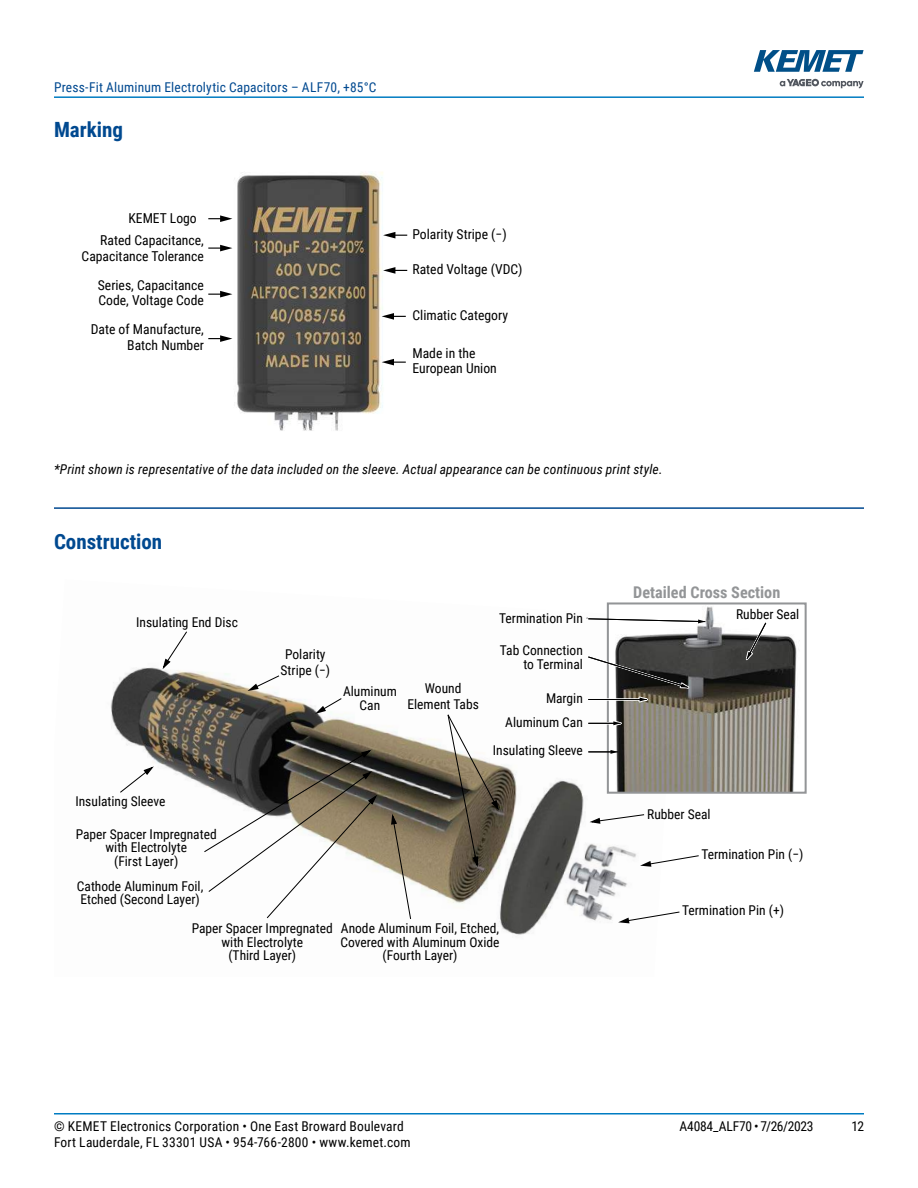
<style>
.page{position:relative;width:918px;height:1188px;background:#fff}
.page>*{position:absolute;margin:0;border:0;box-sizing:border-box;transform-origin:0 0}
.t1{font:700 21px "Roboto Condensed";color:#004990}
.t2{font:700 16.2px "Roboto Condensed";color:#939597}
.t3{font:13.65px/15.1px "Roboto Condensed";color:#000}
.t4{font:13.5px/13.5px "Roboto Condensed";color:#000;text-align:center}
.t5{font:italic 13.5px "Roboto Condensed";letter-spacing:.01em;color:#000}
.t6{font:13.5px "Roboto Condensed";letter-spacing:.01em;color:#004990}
</style>
<div class="page">
<hr style="left:54px;top:1113px;width:810px;height:2px;background:#007cc2">
<hr style="left:54px;top:96px;width:810px;height:2px;background:#007cc2">
<svg style="left:780px;top:79px;width:84px;height:9px"></svg>
<svg style="left:754px;top:50px;width:110px;height:22px"></svg>
<hr style="left:54px;top:507px;width:810px;height:2px;background:#004990">
<img style="left:220px;top:172px;width:188px;height:259px">
<svg style="left:208px;top:245px;width:24px;height:6px"></svg>
<svg style="left:208px;top:215px;width:24px;height:7px"></svg>
<svg style="left:383px;top:267px;width:24px;height:7px"></svg>
<svg style="left:383px;top:232px;width:24px;height:6px"></svg>
<svg style="left:208px;top:291px;width:24px;height:6px"></svg>
<svg style="left:208px;top:335px;width:24px;height:7px"></svg>
<svg style="left:382px;top:313px;width:24px;height:7px"></svg>
<svg style="left:382px;top:359px;width:24px;height:6px"></svg>
<img style="left:111px;top:603px;width:526px;height:332px">
<svg style="left:640px;top:855px;width:59px;height:12px"></svg>
<svg style="left:315px;top:697px;width:28px;height:17px"></svg>
<svg style="left:447px;top:713px;width:53px;height:157px"></svg>
<svg style="left:587px;top:814px;width:58px;height:11px"></svg>
<svg style="left:119px;top:765px;width:37px;height:29px"></svg>
<svg style="left:161px;top:630px;width:27px;height:41px"></svg>
<svg style="left:618px;top:911px;width:62px;height:12px"></svg>
<svg style="left:390px;top:811px;width:22px;height:109px"></svg>
<svg style="left:203px;top:748px;width:176px;height:171px"></svg>
<svg style="left:248px;top:674px;width:32px;height:17px"></svg>
<img style="left:610px;top:605px;width:190px;height:186px">
<div style="left:607px;top:602px;width:200px;height:192px;border:2px solid #939597"></div>
<svg style="left:586px;top:616px;width:119px;height:7px"></svg>
<svg style="left:588px;top:750px;width:30px;height:4px"></svg>
<svg style="left:586px;top:654px;width:110px;height:50px"></svg>
<svg style="left:588px;top:719px;width:41px;height:9px"></svg>
<svg style="left:743px;top:620px;width:26px;height:46px"></svg>
<p class="t6" style="left:54px;top:82px;width:324px">Press-Fit Aluminum Electrolytic Capacitors – ALF70, +85°C</p>
<h1 class="t1" style="left:54px;top:115px;width:71px">Marking</h1>
<p class="t3" style="left:100px;top:207px;width:105px;line-height:22.8px;text-indent:28px">KEMET Logo<br>Rated Capacitance,</p>
<p class="t3" style="left:82px;top:249px;width:124px">Capacitance Tolerance</p>
<p class="t3" style="left:98px;top:279px;width:108px">Series, Capacitance<br>Code, Voltage Code</p>
<p class="t3" style="left:91px;top:323px;width:115px;text-align:right">Date of Manufacture,<br>Batch Number</p>
<p class="t3" style="left:412px;top:228px;width:96px">Polarity Stripe (−)</p>
<p class="t3" style="left:412px;top:262px;width:112px">Rated Voltage (VDC)</p>
<p class="t3" style="left:412px;top:308px;width:97px">Climatic Category</p>
<p class="t3" style="left:412px;top:347px;width:86px">Made in the<br>European Union</p>
<p class="t5" style="left:54px;top:463px;width:610px">*Print shown is representative of the data included on the sleeve. Actual appearance can be continuous print style.</p>
<h1 class="t1" style="left:54px;top:527px;width:110px">Construction</h1>
<p class="t4" style="left:136px;top:617px;width:103px">Insulating End Disc</p>
<p class="t4" style="left:75px;top:796px;width:92px">Insulating Sleeve</p>
<p class="t4" style="left:76px;top:828px;width:143px">Paper Spacer Impregnated with Electrolyte<br>(First Layer)</p>
<p class="t4" style="left:77px;top:880px;width:128px;text-align:left">Cathode Aluminum Foil,<br>Etched (Second Layer)</p>
<p class="t4" style="left:281px;top:647px;width:51px;line-height:16.2px">Polarity<br>Stripe (−)</p>
<p class="t4" style="left:343px;top:686px;width:55px">Aluminum<br>Can</p>
<p class="t4" style="left:499px;top:612px;width:85px">Termination Pin</p>
<p class="t4" style="left:500px;top:645px;width:84px;text-align:right">Tab Connection to Terminal</p>
<p class="t4" style="left:407px;top:681px;width:73px;line-height:16.2px">Wound<br>Element Tabs</p>
<p class="t4" style="left:546px;top:692px;width:38px">Margin</p>
<p class="t4" style="left:493px;top:709px;width:92px;line-height:28.3px;text-align:right">Aluminum Can<br>Insulating Sleeve</p>
<p class="t4" style="left:192px;top:923px;width:143px">Paper Spacer Impregnated with Electrolyte<br>(Third Layer)</p>
<p class="t4" style="left:341px;top:923px;width:160px">Anode Aluminum Foil, Etched,<br>Covered with Aluminum Oxide (Fourth Layer)</p>
<p class="t2" style="left:633px;top:583px;width:149px">Detailed Cross Section</p>
<p class="t4" style="left:736px;top:609px;width:65px">Rubber Seal</p>
<p class="t4" style="left:647px;top:808px;width:65px">Rubber Seal</p>
<p class="t4" style="left:701px;top:848px;width:104px">Termination Pin (−)</p>
<p class="t4" style="left:682px;top:905px;width:103px">Termination Pin (+)</p>
<p class="t4" style="left:54px;top:1120px;width:351px">© KEMET Electronics Corporation • One East Broward Boulevard</p>
<p class="t4" style="left:680px;top:1120px;width:136px">A4084_ALF70 • 7/26/2023</p>
<p class="t4" style="left:852px;top:1120px;width:14px">12</p>
<p class="t4" style="left:54px;top:1136px;width:358px">Fort Lauderdale, FL 33301 USA • 954-766-2800 • www.kemet.com</p>
</div>
